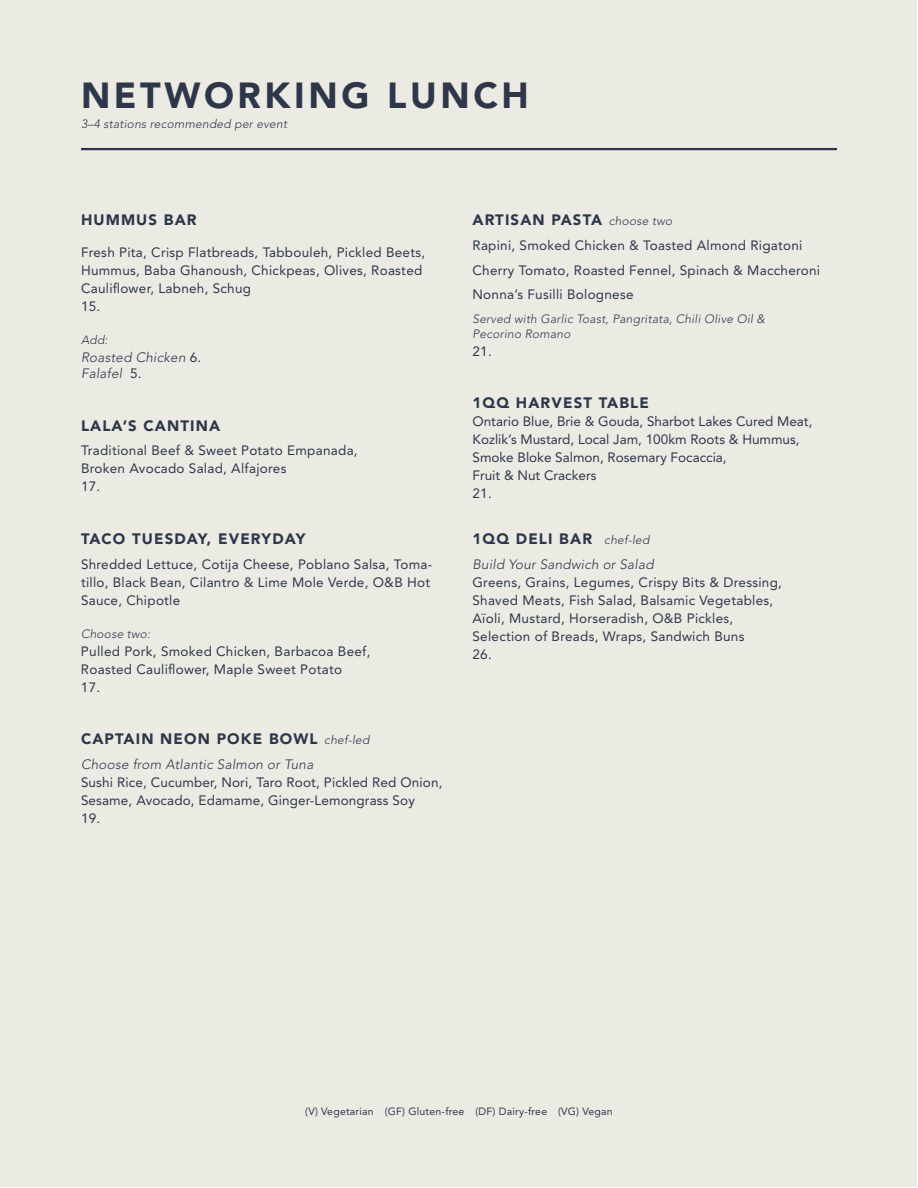
<style>
.page{position:relative;width:918px;height:1188px;background:#fff}
.page>*{position:absolute;margin:0;border:0;box-sizing:border-box;transform-origin:0 0}
.t1{font:900 36px "Avenir LT Std";letter-spacing:.1em;color:#2e364a}
.t2{font:900 15px "Avenir LT Std";letter-spacing:.075em;color:#2e364a}
.t3{font:13.5px/18px "Avenir LT Std";letter-spacing:.02em;color:#2e364a}
.t4{font:13.5px/18px "Avenir LT Std";color:#2e364a}
.t5{font:italic 300 13.5px/16.5px "Avenir LT Std";letter-spacing:.02em;color:#2e364a}
.t6{font:italic 300 12px/15px "Avenir LT Std";letter-spacing:.02em;color:#2e364a}
.t7{font:10.5px "Avenir LT Std";letter-spacing:.02em;color:#2e364a}
.s1{font-weight:400;font-style:normal}
.s2{font-weight:300;font-style:italic;font-size:12px}
</style>
<div class="page">
<div style="left:1px;top:1px;width:916px;height:1186px;background:#ebebe4"></div>
<hr style="left:81px;top:148px;width:756px;height:2px;background:#2e364a">
<h1 class="t1" style="left:81px;top:74px;width:449px">NETWORKING LUNCH</h1>
<p class="t6" style="left:81px;top:116px;width:208px">3–4 stations recommended per event</p>
<p class="t2" style="left:81px;top:211px;width:117px">HUMMUS BAR</p>
<p class="t3" style="left:81px;top:243px;width:346px">Fresh Pita, Crisp Flatbreads, Tabbouleh, Pickled Beets, Hummus, Baba Ghanoush, Chickpeas, Olives, Roasted Cauliflower, Labneh, Schug<br>15.</p>
<p class="t6" style="left:81px;top:332px;width:28px">Add:</p>
<p class="t5" style="left:81px;top:349px;width:122px">Roasted Chicken <span class="s1">6.<br></span>Falafel <span class="s1">5.</span></p>
<p class="t2" style="left:81px;top:416px;width:141px">LALA’S CANTINA</p>
<p class="t3" style="left:81px;top:442px;width:278px">Traditional Beef &amp; Sweet Potato Empanada,<br>Broken Avocado Salad, Alfajores<br>17.</p>
<p class="t2" style="left:81px;top:530px;width:226px">TACO TUESDAY, EVERYDAY</p>
<p class="t3" style="left:81px;top:555px;width:353px">Shredded Lettuce, Cotija Cheese, Poblano Salsa, Toma&shy;tillo, Black Bean, Cilantro &amp; Lime Mole Verde, O&amp;B Hot<br>Sauce, Chipotle</p>
<p class="t6" style="left:81px;top:626px;width:71px">Choose two:</p>
<p class="t3" style="left:81px;top:642px;width:291px">Pulled Pork, Smoked Chicken, Barbacoa Beef,<br>Roasted Cauliflower, Maple Sweet Potato<br>17.</p>
<p class="t2" style="left:81px;top:730px;width:290px">CAPTAIN NEON POKE BOWL <span class="s2">chef-led</span></p>
<p class="t5" style="left:81px;top:756px;width:234px">Choose from Atlantic Salmon or Tuna</p>
<p class="t3" style="left:81px;top:773px;width:363px">Sushi Rice, Cucumber, Nori, Taro Root, Pickled Red Onion,<br>Sesame, Avocado, Edamame, Ginger-Lemongrass Soy<br>19.</p>
<p class="t2" style="left:472px;top:211px;width:201px">ARTISAN PASTA <span class="s2">choose two</span></p>
<p class="t3" style="left:472px;top:233px;width:349px;line-height:24.8px">Rapini, Smoked Chicken &amp; Toasted Almond Rigatoni<br>Cherry Tomato, Roasted Fennel, Spinach &amp; Maccheroni<br>Nonna’s Fusilli Bolognese</p>
<p class="t6" style="left:472px;top:311px;width:294px">Served with Garlic Toast, Pangritata, Chili Olive Oil &amp;<br>Pecorino Romano</p>
<p class="t3" style="left:473px;top:342px;width:21px">21.</p>
<p class="t2" style="left:472px;top:394px;width:178px">1QQ HARVEST TABLE</p>
<p class="t4" style="left:472px;top:413px;width:341px">Ontario Blue, Brie &amp; Gouda, Sharbot Lakes Cured Meat, Kozlik’s Mustard, Local Jam, 100km Roots &amp; Hummus, Smoke Bloke Salmon, Rosemary Focaccia,<br>Fruit &amp; Nut Crackers<br>21.</p>
<p class="t2" style="left:472px;top:530px;width:179px">1QQ DELI BAR <span class="s2">chef-led</span></p>
<p class="t5" style="left:472px;top:556px;width:183px">Build Your Sandwich or Salad</p>
<p class="t3" style="left:472px;top:573px;width:311px">Greens, Grains, Legumes, Crispy Bits &amp; Dressing, Shaved Meats, Fish Salad, Balsamic Vegetables, Aïoli, Mustard, Horseradish, O&amp;B Pickles, Selection of Breads, Wraps, Sandwich Buns<br>26.</p>
<p class="t7" style="left:305px;top:1105px;width:309px">(V) Vegetarian (GF) Gluten-free (DF) Dairy-free (VG) Vegan</p>
</div>
